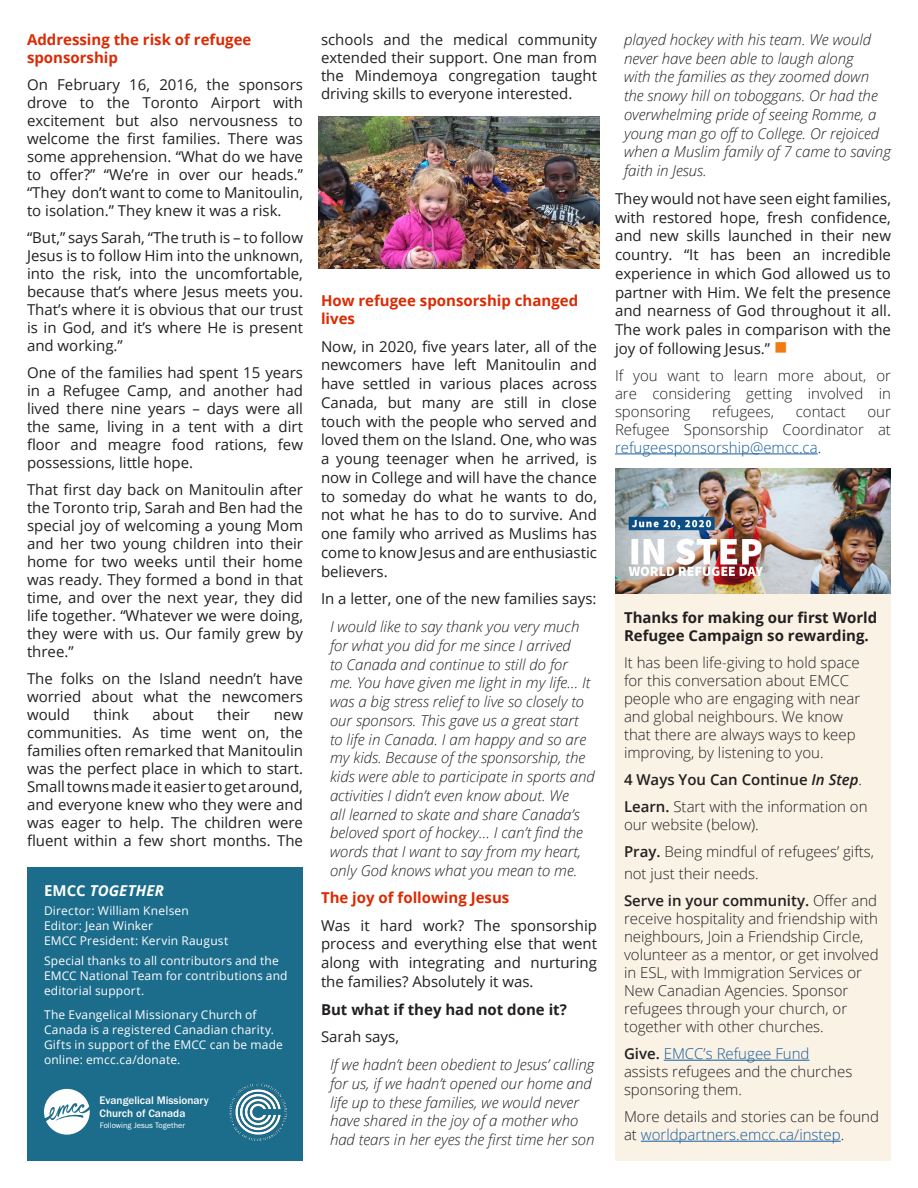
<style>
.page{position:relative;width:918px;height:1188px;background:#fff}
.page>*{position:absolute;margin:0;border:0;box-sizing:border-box;transform-origin:0 0}
.t1{font:15px/18px "Open Sans";color:#231f20;text-align:justify}
.t2{font:italic 300 15px/18.8px "Open Sans";color:#231f20}
.t3{font:300 15px/18px "Open Sans";color:#231f20}
.t4{font:700 15px/18px "Open Sans";color:#d92b04}
.t5{font:700 15px/18px "Open Sans";color:#231f20}
.t6{font:600 15px "Open Sans";color:#231f20}
._9_Content_Source_Se{font:italic 700 15px "Open Sans";letter-spacing:.01em;color:#fff}
._9_Content_Source_Se-2{font:12px/15px "Open Sans";letter-spacing:.015em;color:#fff}
.t7{font:500 11.25px/12.8px "Franklin Gothic";color:#fff}
.t8{font:8.25px "Franklin Gothic";color:#fff}
.s1{font-style:normal}
.s2{color:#f2790f}
.s3{color:#175d9e}
.s4{font-style:italic}
.s5{font-weight:300}
.s6{font-weight:600}
</style>
<div class="page">
<hr style="left:615px;top:454px;width:203px;height:1px;background:#175d9e">
<div style="left:27px;top:868px;width:276px;height:293px;background:#1c6c8c"></div>
<svg style="left:44px;top:1089px;width:46px;height:46px"></svg>
<img style="left:615px;top:468px;width:276px;height:126px">
<img style="left:319px;top:116px;width:280px;height:152px">
<div style="left:615px;top:594px;width:276px;height:567px;background:#f9f2e5"></div>
<hr style="left:664px;top:1060px;width:146px;height:1px;background:#175d9e">
<hr style="left:641px;top:1141px;width:200px;height:1px;background:#175d9e">
<img style="left:229px;top:1083px;width:57px;height:57px">
<p class="t4" style="left:27px;top:30px;width:226px">Addressing the risk of refugee sponsorship</p>
<p class="t1" style="left:27px;top:75px;width:278px">On February 16, 2016, the sponsors drove to the Toronto Airport with excitement but also nervousness to welcome the first families. There was some apprehension. “What do we have to offer?” “We’re in over our heads.” “They don’t want to come to Manitoulin, to isolation.” They knew it was a risk.</p>
<p class="t1" style="left:27px;top:228px;width:278px">“But,” says Sarah, “The truth is – to follow Jesus is to follow Him into the unknown, into the risk, into the uncomfortable, because that’s where Jesus meets you.<br>That’s where it is obvious that our trust is in God, and it’s where He is present and working.”</p>
<p class="t1" style="left:27px;top:363px;width:278px">One of the families had spent 15 years in a Refugee Camp, and another had lived there nine years – days were all the same, living in a tent with a dirt floor and meagre food rations, few possessions, little hope.</p>
<p class="t1" style="left:27px;top:480px;width:278px">That first day back on Manitoulin after the Toronto trip, Sarah and Ben had the special joy of welcoming a young Mom and her two young children into their home for two weeks until their home was ready. They formed a bond in that time, and over the next year, they did life together. “Whatever we were doing, they were with us. Our family grew by three.”</p>
<p class="t1" style="left:27px;top:669px;width:278px">The folks on the Island needn’t have worried about what the newcomers would</p>
<p class="t1" style="left:94px;top:705px;width:37px">think</p>
<p class="t1" style="left:153px;top:705px;width:43px">about</p>
<p class="t1" style="left:217px;top:705px;width:34px">their</p>
<p class="t1" style="left:27px;top:705px;width:278px;text-indent:247px">new communities. As time went on, the families often remarked that Manitoulin was the perfect place in which to start.<br>Small towns made it easier to get around, and everyone knew who they were and was eager to help. The children were fluent within a few short months. The</p>
<p class="_9_Content_Source_Se" style="left:44px;top:880px;width:121px"><span class="s1">EMCC</span> TOGETHER</p>
<p class="_9_Content_Source_Se-2" style="left:44px;top:903px;width:186px">Director: William Knelsen<br>Editor: Jean Winker<br>EMCC President: Kervin Raugust</p>
<p class="_9_Content_Source_Se-2" style="left:44px;top:952px;width:245px">Special thanks to all contributors and the<br>EMCC National Team for contributions and editorial support.</p>
<p class="_9_Content_Source_Se-2" style="left:44px;top:1006px;width:240px">The Evangelical Missionary Church of Canada is a registered Canadian charity.<br>Gifts in support of the EMCC can be made online: emcc.ca/donate.</p>
<p class="t7" style="left:100px;top:1094px;width:111px">Evangelical Missionary<br>Church of Canada</p>
<p class="t8" style="left:100px;top:1120px;width:87px">Following Jesus Together</p>
<p class="t1" style="left:321px;top:30px;width:278px">schools and the medical community extended their support. One man from the Mindemoya congregation taught driving skills to everyone interested.</p>
<p class="t4" style="left:321px;top:291px;width:259px">How refugee sponsorship changed lives</p>
<p class="t1" style="left:321px;top:336px;width:278px;line-height:18.8px">Now, in 2020, five years later, all of the newcomers have left Manitoulin and have settled in various places across Canada, but many are still in close touch with the people who served and loved them on the Island. One, who was a young teenager when he arrived, is now in College and will have the chance to someday do what he wants to do, not what he has to do to survive. And one family who arrived as Muslims has come to know Jesus and are enthusiastic believers.</p>
<p class="t1" style="left:321px;top:589px;width:277px">In a letter, one of the new families says:</p>
<p class="t2" style="left:330px;top:617px;width:266px">I would like to say thank you very much for what you did for me since I arrived<br>to Canada and continue to still do for me. You have given me light in my life… It was a big stress relief to live so closely to our sponsors. This gave us a great start to life in Canada. I am happy and so are my kids. Because of the sponsorship, the kids were able to participate in sports and activities I didn’t even know about. We<br>all learned to skate and share Canada’s beloved sport of hockey… I can’t find the words that I want to say from my heart, only God knows what you mean to me.</p>
<p class="t4" style="left:321px;top:888px;width:190px">The joy of following Jesus</p>
<p class="t1" style="left:321px;top:915px;width:278px;line-height:18.8px">Was it hard work? The sponsorship process and everything else that went along with integrating and nurturing the families? Absolutely it was.</p>
<p class="t5" style="left:321px;top:1000px;width:247px">But what if they had not done it?</p>
<p class="t1" style="left:321px;top:1027px;width:80px">Sarah says,</p>
<p class="t2" style="left:330px;top:1055px;width:266px">If we hadn’t been obedient to Jesus’ calling for us, if we hadn’t opened our home and life up to these families, we would never have shared in the joy of a mother who had tears in her eyes the first time her son</p>
<p class="t2" style="left:624px;top:29px;width:268px">played hockey with his team. We would never have been able to laugh along<br>with the families as they zoomed down the snowy hill on toboggans. Or had the overwhelming pride of seeing Romme, a young man go off to College. Or rejoiced when a Muslim family of 7 came to saving faith in Jesus.</p>
<p class="t1" style="left:615px;top:189px;width:278px;line-height:18.8px">They would not have seen eight families, with restored hope, fresh confidence, and new skills launched in their new country. “It has been an incredible experience in which God allowed us to partner with Him. We felt the presence and nearness of God throughout it all.<br>The work pales in comparison with the joy of following Jesus.” <span class="s2">■</span></p>
<p class="t3" style="left:615px;top:366px;width:278px;text-align:justify">If you want to learn more about, or are considering getting involved in sponsoring</p>
<p class="t3" style="left:712px;top:402px;width:63px">refugees,</p>
<p class="t3" style="left:796px;top:402px;width:51px">contact</p>
<p class="t3" style="left:615px;top:402px;width:278px;text-align:justify;text-indent:253px">our Refugee Sponsorship Coordinator at <span class="s3">refugeesponsorship@emcc.ca</span>.</p>
<p class="t5" style="left:624px;top:609px;width:255px">Thanks for making our first World<br>Refugee Campaign so rewarding.</p>
<p class="t3" style="left:624px;top:654px;width:238px">It has been life-giving to hold space for this conversation about EMCC people who are engaging with near and global neighbours. We know that there are always ways to keep improving, by listening to you.</p>
<p class="t6" style="left:624px;top:770px;width:240px">4 Ways You Can Continue <span class="s4">In Step</span><span class="s5">.</span></p>
<p class="t3" style="left:624px;top:798px;width:245px"><span class="s6">Learn.</span> Start with the information on our website (below).</p>
<p class="t3" style="left:624px;top:841px;width:252px;line-height:21.6px"><span class="s6">Pray.</span> Being mindful of refugees’ gifts, not just their needs.</p>
<p class="t3" style="left:624px;top:891px;width:256px"><span class="s6">Serve in your community.</span> Offer and receive hospitality and friendship with neighbours, Join a Friendship Circle, volunteer as a mentor, or get involved in ESL, with Immigration Services or New Canadian Agencies. Sponsor refugees through your church, or together with other churches.</p>
<p class="t3" style="left:624px;top:1044px;width:230px"><span class="s6">Give.</span> <span class="s3">EMCC’s Refugee Fund </span>assists refugees and the churches sponsoring them.</p>
<p class="t3" style="left:624px;top:1107px;width:257px">More details and stories can be found at <span class="s3">worldpartners.emcc.ca/instep</span>.</p>
</div>
